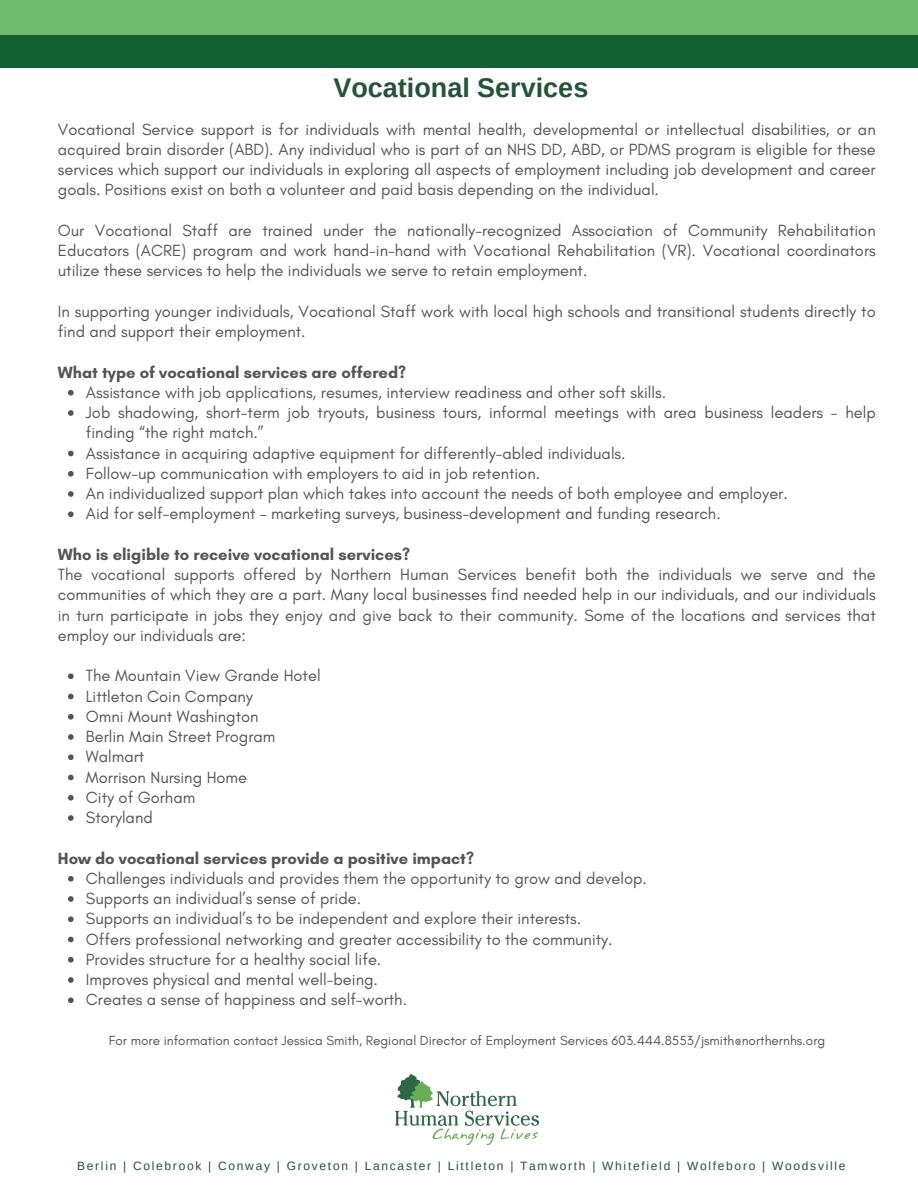
<style>
.page{position:relative;width:918px;height:1188px;background:#fff}
.page>*{position:absolute;margin:0;border:0;box-sizing:border-box;transform-origin:0 0}
.t1{font:700 27px "Arimo";color:#24523a}
.t2{font:16.5px/20.2px "Glacial Indifference";color:#545454}
.t3{font:700 16.5px "Glacial Indifference";color:#545454}
.t4{font:13.5px "Glacial Indifference";color:#545454}
.t5{font:12px "Arimo";letter-spacing:.145em;color:#24523a}
.s1{font-weight:700}
</style>
<div class="page">
<div style="left:0;top:0;width:918px;height:37px;background:#71bd6d"></div>
<div style="left:0;top:35px;width:918px;height:33px;background:#146035"></div>
<svg style="left:68px;top:390px;width:6px;height:6px"></svg>
<svg style="left:68px;top:410px;width:6px;height:6px"></svg>
<svg style="left:68px;top:451px;width:6px;height:5px"></svg>
<svg style="left:68px;top:471px;width:6px;height:6px"></svg>
<svg style="left:68px;top:491px;width:6px;height:6px"></svg>
<svg style="left:68px;top:511px;width:6px;height:6px"></svg>
<svg style="left:68px;top:673px;width:6px;height:6px"></svg>
<svg style="left:68px;top:694px;width:6px;height:5px"></svg>
<svg style="left:68px;top:714px;width:6px;height:6px"></svg>
<svg style="left:68px;top:734px;width:6px;height:6px"></svg>
<svg style="left:68px;top:754px;width:6px;height:6px"></svg>
<svg style="left:68px;top:775px;width:6px;height:5px"></svg>
<svg style="left:68px;top:795px;width:6px;height:6px"></svg>
<svg style="left:68px;top:815px;width:6px;height:6px"></svg>
<svg style="left:68px;top:876px;width:6px;height:6px"></svg>
<svg style="left:68px;top:896px;width:6px;height:6px"></svg>
<svg style="left:68px;top:916px;width:6px;height:6px"></svg>
<svg style="left:68px;top:937px;width:6px;height:5px"></svg>
<svg style="left:68px;top:957px;width:6px;height:6px"></svg>
<svg style="left:68px;top:977px;width:6px;height:6px"></svg>
<svg style="left:68px;top:997px;width:6px;height:6px"></svg>
<img style="left:396px;top:1074px;width:143px;height:71px">
<h3 class="t1" style="left:333px;top:72px;width:256px">Vocational Services</h3>
<h1 class="t2" style="left:58px;top:119px;width:819px;text-align:justify">Vocational Service support is for individuals with mental health, developmental or intellectual disabilities, or an acquired brain disorder (ABD). Any individual who is part of an NHS DD, ABD, or PDMS program is eligible for these services which support our individuals in exploring all aspects of employment including job development and career goals. Positions exist on both a volunteer and paid basis depending on the individual.</h1>
<h3 class="t2" style="left:58px;top:220px;width:819px;text-align:justify">Our Vocational Staff are trained under the nationally-recognized Association of Community Rehabilitation Educators (ACRE) program and work hand-in-hand with Vocational Rehabilitation (VR). Vocational coordinators utilize these services to help the individuals we serve to retain employment.</h3>
<h3 class="t2" style="left:58px;top:301px;width:819px">In supporting younger individuals, Vocational Staff work with local high schools and transitional students directly to find and support their employment.</h3>
<h3 class="t3" style="left:58px;top:362px;width:350px">What type of vocational services are offered?</h3>
<h2 class="t2" style="left:86px;top:382px;width:582px">Assistance with job applications, resumes, interview readiness and other soft skills.</h2>
<h3 class="t2" style="left:86px;top:402px;width:791px">Job shadowing, short-term job tryouts, business tours, informal meetings with area business leaders - help finding “the right match.”</h3>
<h3 class="t2" style="left:86px;top:443px;width:541px">Assistance in acquiring adaptive equipment for differently-abled individuals.</h3>
<h3 class="t2" style="left:86px;top:463px;width:456px">Follow-up communication with employers to aid in job retention.</h3>
<h3 class="t2" style="left:86px;top:483px;width:703px">An individualized support plan which takes into account the needs of both employee and employer.</h3>
<h3 class="t2" style="left:86px;top:503px;width:636px">Aid for self-employment – marketing surveys, business-development and funding research.</h3>
<h3 class="t2" style="left:58px;top:544px;width:819px"><span class="s1">Who is eligible to receive vocational services?<br></span>The vocational supports offered by Northern Human Services benefit both the individuals we serve and the communities of which they are a part. Many local businesses find needed help in our individuals, and our individuals in turn participate in jobs they enjoy and give back to their community. Some of the locations and services that employ our individuals are:</h3>
<h3 class="t2" style="left:86px;top:665px;width:236px">The Mountain View Grande Hotel</h3>
<h3 class="t2" style="left:86px;top:686px;width:168px">Littleton Coin Company</h3>
<h3 class="t2" style="left:86px;top:706px;width:174px">Omni Mount Washington</h3>
<h3 class="t2" style="left:86px;top:726px;width:191px">Berlin Main Street Program</h3>
<h3 class="t2" style="left:86px;top:746px;width:60px">Walmart</h3>
<h3 class="t2" style="left:86px;top:767px;width:163px">Morrison Nursing Home</h3>
<h3 class="t2" style="left:86px;top:787px;width:111px">City of Gorham</h3>
<h3 class="t2" style="left:86px;top:807px;width:68px">Storyland</h3>
<h3 class="t3" style="left:58px;top:848px;width:418px">How do vocational services provide a positive impact?</h3>
<h2 class="t2" style="left:86px;top:868px;width:563px">Challenges individuals and provides them the opportunity to grow and develop.</h2>
<h3 class="t2" style="left:86px;top:888px;width:277px">Supports an individual’s sense of pride.</h3>
<h3 class="t2" style="left:86px;top:908px;width:497px">Supports an individual’s to be independent and explore their interests.</h3>
<h3 class="t2" style="left:86px;top:929px;width:528px">Offers professional networking and greater accessibility to the community.</h3>
<h3 class="t2" style="left:86px;top:949px;width:297px">Provides structure for a healthy social life.</h3>
<h3 class="t2" style="left:86px;top:969px;width:294px">Improves physical and mental well-being.</h3>
<h3 class="t2" style="left:86px;top:989px;width:323px">Creates a sense of happiness and self-worth.</h3>
<p class="t4" style="left:109px;top:1032px;width:718px">For more information contact Jessica Smith, Regional Director of Employment Services 603.444.8553/jsmith@northernhs.org</p>
<h4 class="t5" style="left:77px;top:1159px;width:770px">Berlin | Colebrook | Conway | Groveton | Lancaster | Littleton | Tamworth | Whitefield | Wolfeboro | Woodsville</h4>
</div>
